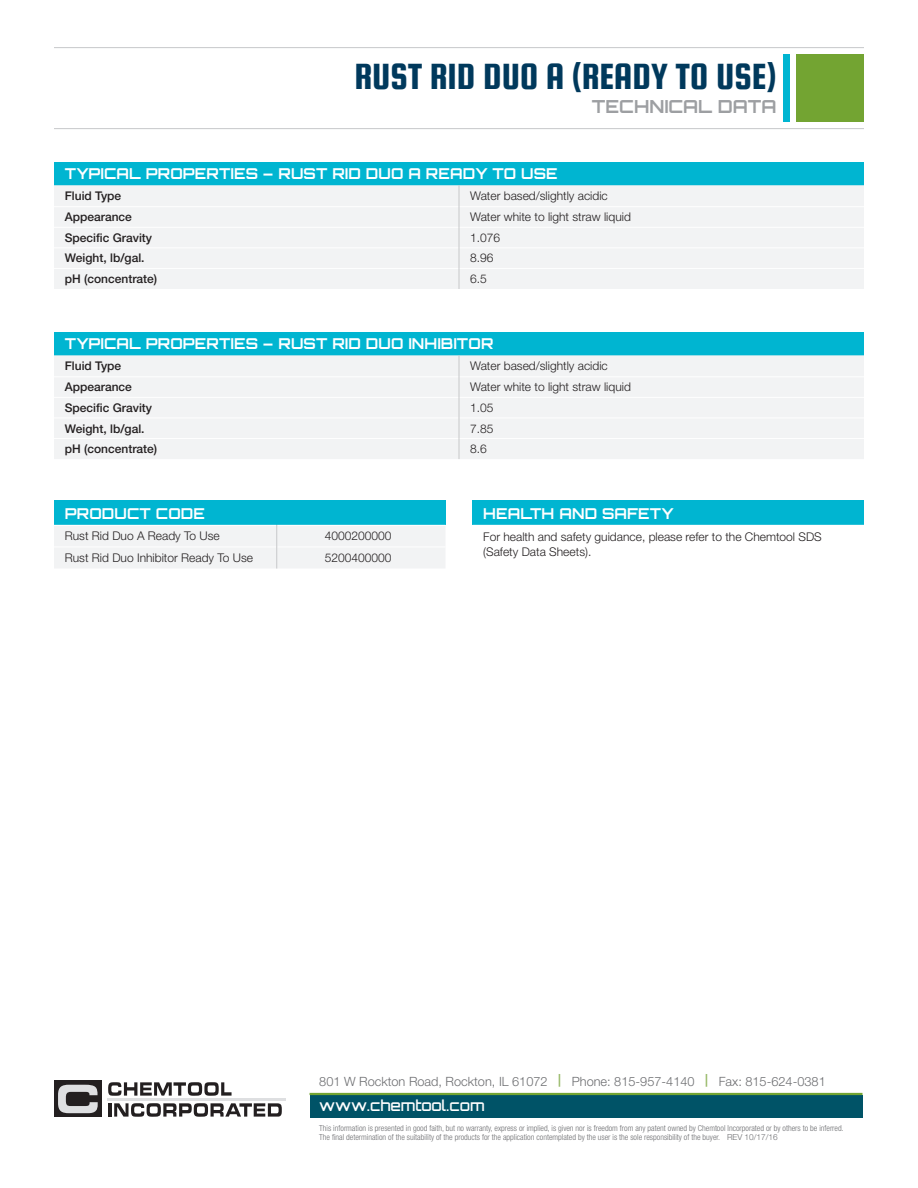
<style>
.page{position:relative;width:918px;height:1188px;background:#fff}
.page>*{position:absolute;margin:0;border:0;box-sizing:border-box;transform-origin:0 0}
.Page_2_product_Head{font:39px "Squada One";letter-spacing:-.005em;color:#00395c}
.Technical_Data{font:700 18px "Orbitron";color:#9d9fa2}
._2016_Chart_Head{font:700 15px "Orbitron";letter-spacing:.01em;color:#fff}
.t1{font:500 15px "Orbitron";color:#fff}
.t2{font:300 12.75px "Helvetica Neue LT Pro";color:#6c6d70}
.New_Chart_Regular_RI{font:300 12px/15px "Helvetica Neue LT Pro";color:#231f20}
.New_Chart_Bold_LEFT{font:500 12px "Helvetica Neue LT Pro";color:#231f20}
.New_Chart_Regular_CE{font:300 12px "Helvetica Neue LT Pro";color:#231f20}
.t3{font:300 condensed 8.25px/9px "Helvetica Neue LT Pro";color:#6c6d70}
.s1{font-weight:700;color:#97b967}
.s2{font-stretch:normal}
</style>
<div class="page">
<div style="left:784px;top:54px;width:6px;height:68px;background:#00b5d1"></div>
<div style="left:796px;top:54px;width:68px;height:68px;background:#73a432"></div>
<hr style="left:54px;top:47px;width:810px;height:1px;background:#c7c8ca">
<hr style="left:54px;top:128px;width:810px;height:1px;background:#c7c8ca">
<div style="left:54px;top:162px;width:810px;height:23px;background:#00b5d1"></div>
<div style="left:54px;top:185px;width:810px;height:104px;background:#f2f3f4"></div>
<hr style="left:54px;top:206px;width:405px;height:1px;background:#fff">
<hr style="left:459px;top:206px;width:405px;height:1px;background:#fff">
<hr style="left:54px;top:227px;width:405px;height:1px;background:#fff">
<hr style="left:459px;top:227px;width:405px;height:1px;background:#fff">
<hr style="left:54px;top:247px;width:405px;height:1px;background:#fff">
<hr style="left:459px;top:247px;width:405px;height:1px;background:#fff">
<hr style="left:54px;top:268px;width:405px;height:1px;background:#fff">
<hr style="left:459px;top:268px;width:405px;height:1px;background:#fff">
<svg style="left:459px;top:185px;width:1px;height:104px"></svg>
<div style="left:54px;top:332px;width:810px;height:23px;background:#00b5d1"></div>
<div style="left:54px;top:355px;width:810px;height:104px;background:#f2f3f4"></div>
<hr style="left:54px;top:376px;width:405px;height:1px;background:#fff">
<hr style="left:459px;top:376px;width:405px;height:1px;background:#fff">
<hr style="left:54px;top:397px;width:405px;height:1px;background:#fff">
<hr style="left:459px;top:397px;width:405px;height:1px;background:#fff">
<hr style="left:54px;top:418px;width:405px;height:1px;background:#fff">
<hr style="left:459px;top:418px;width:405px;height:1px;background:#fff">
<hr style="left:54px;top:438px;width:405px;height:1px;background:#fff">
<hr style="left:459px;top:438px;width:405px;height:1px;background:#fff">
<svg style="left:459px;top:355px;width:1px;height:104px"></svg>
<div style="left:54px;top:1081px;width:47px;height:36px;background:#231f20"></div>
<svg style="left:58px;top:1085px;width:40px;height:28px"></svg>
<hr style="left:107px;top:1098px;width:179px;height:3px;background:#dedfe1">
<svg style="left:108px;top:1082px;width:124px;height:14px"></svg>
<hr style="left:108px;top:1103px;width:4px;height:14px;background:#231f20">
<svg style="left:114px;top:1103px;width:168px;height:14px"></svg>
<div style="left:310px;top:1095px;width:552px;height:23px;background:#005367"></div>
<hr style="left:310px;top:1093px;width:553px;height:2px;background:#73a432">
<div style="left:472px;top:501px;width:392px;height:24px;background:#00b5d1"></div>
<div style="left:54px;top:501px;width:392px;height:24px;background:#00b5d1"></div>
<div style="left:54px;top:525px;width:391px;height:44px;background:#f2f3f4"></div>
<p class="Page_2_product_Head" style="left:354px;top:55px;width:424px">RUST RID DUO A (READY TO USE)</p>
<p class="Technical_Data" style="left:592px;top:95px;width:186px">TECHNICAL DATA</p>
<p class="_2016_Chart_Head" style="left:65px;top:165px;width:494px">TYPICAL PROPERTIES – RUST RID DUO A READY TO USE</p>
<p class="New_Chart_Bold_LEFT" style="left:65px;top:188px;width:58px">Fluid Type</p>
<p class="New_Chart_Regular_RI" style="left:470px;top:188px;width:139px">Water based/slightly acidic</p>
<p class="New_Chart_Bold_LEFT" style="left:65px;top:210px;width:69px">Appearance</p>
<p class="New_Chart_Regular_RI" style="left:470px;top:209px;width:162px">Water white to light straw liquid</p>
<p class="New_Chart_Bold_LEFT" style="left:65px;top:230px;width:89px">Specific Gravity</p>
<p class="New_Chart_Regular_RI" style="left:470px;top:230px;width:32px">1.076</p>
<p class="New_Chart_Bold_LEFT" style="left:65px;top:251px;width:81px">Weight, lb/gal.</p>
<p class="New_Chart_Regular_RI" style="left:470px;top:250px;width:25px">8.96</p>
<p class="New_Chart_Bold_LEFT" style="left:65px;top:272px;width:94px">pH (concentrate)</p>
<p class="New_Chart_Regular_RI" style="left:470px;top:271px;width:18px">6.5</p>
<p class="_2016_Chart_Head" style="left:65px;top:335px;width:430px">TYPICAL PROPERTIES – RUST RID DUO INHIBITOR</p>
<p class="New_Chart_Bold_LEFT" style="left:65px;top:359px;width:58px">Fluid Type</p>
<p class="New_Chart_Regular_RI" style="left:470px;top:358px;width:139px">Water based/slightly acidic</p>
<p class="New_Chart_Bold_LEFT" style="left:65px;top:380px;width:69px">Appearance</p>
<p class="New_Chart_Regular_RI" style="left:470px;top:379px;width:162px">Water white to light straw liquid</p>
<p class="New_Chart_Bold_LEFT" style="left:65px;top:401px;width:89px">Specific Gravity</p>
<p class="New_Chart_Regular_RI" style="left:470px;top:400px;width:25px">1.05</p>
<p class="New_Chart_Bold_LEFT" style="left:65px;top:421px;width:81px">Weight, lb/gal.</p>
<p class="New_Chart_Regular_RI" style="left:470px;top:421px;width:25px">7.85</p>
<p class="New_Chart_Bold_LEFT" style="left:65px;top:442px;width:94px">pH (concentrate)</p>
<p class="New_Chart_Regular_RI" style="left:470px;top:441px;width:18px">8.6</p>
<p class="_2016_Chart_Head" style="left:65px;top:504px;width:142px">PRODUCT CODE</p>
<p class="New_Chart_Regular_RI" style="left:65px;top:528px;width:156px">Rust Rid Duo A Ready To Use</p>
<p class="New_Chart_Regular_CE" style="left:325px;top:529px;width:68px">4000200000</p>
<p class="New_Chart_Regular_RI" style="left:65px;top:550px;width:190px">Rust Rid Duo Inhibitor Ready To Use</p>
<p class="New_Chart_Regular_CE" style="left:325px;top:550px;width:68px">5200400000</p>
<p class="_2016_Chart_Head" style="left:483px;top:504px;width:192px">HEALTH AND SAFETY</p>
<p class="New_Chart_Regular_RI" style="left:483px;top:529px;width:340px">For health and safety guidance, please refer to the Chemtool SDS (Safety Data Sheets).</p>
<p class="t2" style="left:319px;top:1074px;width:508px">801 W Rockton Road, Rockton, IL 61072 <span class="s1">|</span> Phone: 815-957-4140 <span class="s1">|</span> Fax: 815-624-0381</p>
<p class="t1" style="left:319px;top:1097px;width:167px">www.chemtool.com</p>
<p class="t3" style="left:319px;top:1123px;width:526px">This information is presented in good faith, but no warranty, express or implied, is given nor is freedom from any patent owned by Chemtool Incorporated or by others to be inferred.<br>The final determination of the suitability of the products for the application contemplated by the user is the sole responsibility of the buyer. <span class="s2">REV 10/17/16</span></p>
</div>
